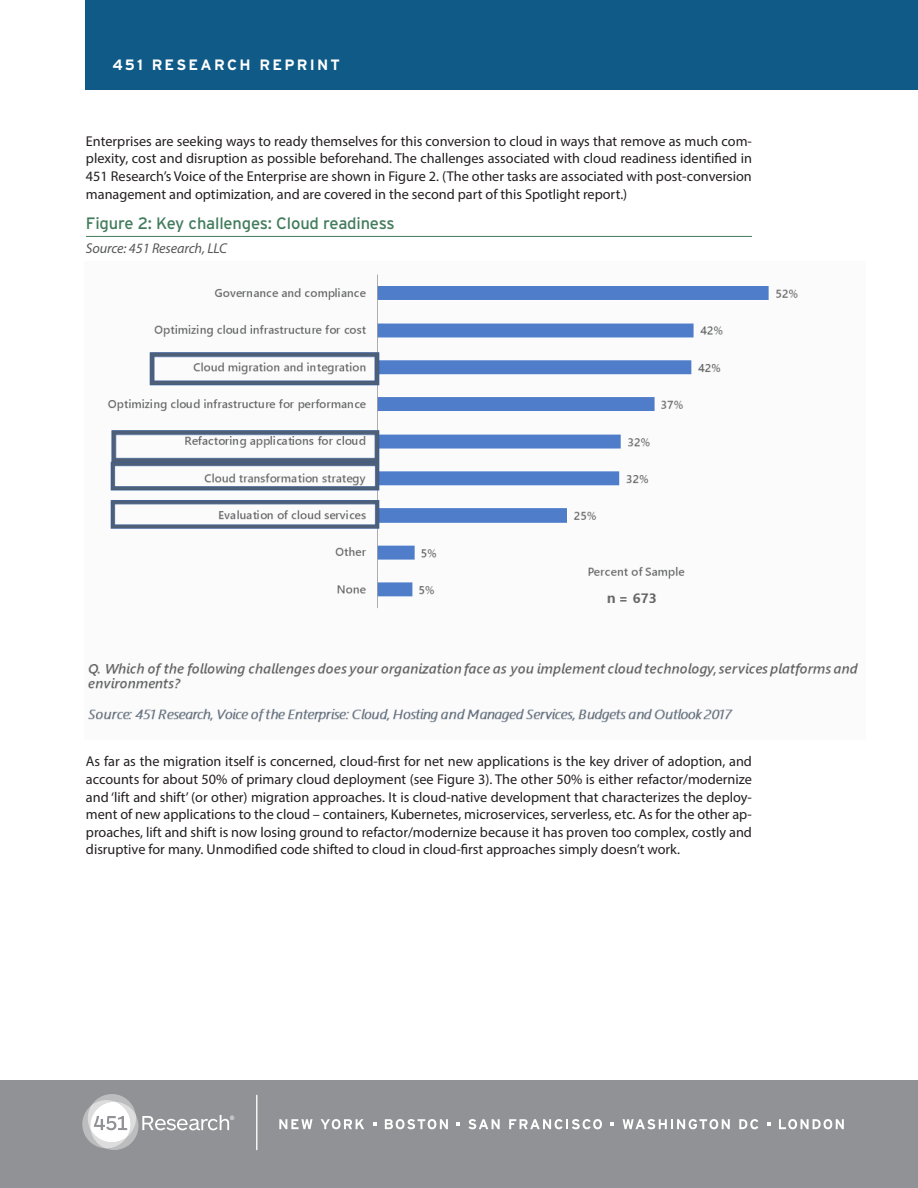
<style>
.page{position:relative;width:918px;height:1188px;background:#fff}
.page>*{position:absolute;margin:0;border:0;box-sizing:border-box;transform-origin:0 0}
.Exhibit_Title{font:16.5px "Interstate";letter-spacing:-.01em;color:#427c5c}
.Header{font:700 15px "Interstate";letter-spacing:.15em;color:#fff}
.Myriad_Body{font:14.25px/17.7px "Myriad Pro";color:#231f20;text-align:justify}
.Exhibit_Source{font:italic 14.25px "Myriad Pro";letter-spacing:-.01em;color:#57585a}
</style>
<div class="page">
<div style="left:0;top:1080px;width:918px;height:108px;background:#919295"></div>
<hr style="left:256px;top:1095px;width:1px;height:55px;background:#fff">
<svg style="left:82px;top:1094px;width:152px;height:56px"></svg>
<svg style="left:279px;top:1119px;width:34px;height:10px"></svg>
<svg style="left:321px;top:1119px;width:43px;height:10px"></svg>
<svg style="left:385px;top:1119px;width:63px;height:10px"></svg>
<svg style="left:468px;top:1119px;width:32px;height:10px"></svg>
<svg style="left:509px;top:1119px;width:93px;height:10px"></svg>
<svg style="left:623px;top:1119px;width:107px;height:10px"></svg>
<svg style="left:739px;top:1119px;width:19px;height:10px"></svg>
<svg style="left:779px;top:1119px;width:65px;height:10px"></svg>
<svg style="left:373px;top:1122px;width:3px;height:4px"></svg>
<svg style="left:456px;top:1122px;width:4px;height:4px"></svg>
<svg style="left:611px;top:1122px;width:3px;height:4px"></svg>
<svg style="left:767px;top:1122px;width:3px;height:4px"></svg>
<div style="left:86px;top:0;width:832px;height:90px;background:#0f5a86"></div>
<hr style="left:86px;top:236px;width:666px;height:1px;background:#427c5c">
<img style="left:88px;top:274px;width:771px;height:449px">
<p class="Header" style="left:112px;top:55px;width:229px">451 RESEARCH REPRINT</p>
<p class="Myriad_Body" style="left:86px;top:132px;width:668px">Enterprises are seeking ways to ready themselves for this conversion to cloud in ways that remove as much com&shy;plexity, cost and disruption as possible beforehand. The challenges associated with cloud readiness identified in 451 Research’s Voice of the Enterprise are shown in Figure 2. (The other tasks are associated with post-conversion management and optimization, and are covered in the second part of this Spotlight report.)</p>
<p class="Exhibit_Title" style="left:86px;top:213px;width:310px">Figure 2: Key challenges: Cloud readiness</p>
<p class="Exhibit_Source" style="left:86px;top:239px;width:142px">Source: 451 Research, LLC</p>
<p class="Myriad_Body" style="left:86px;top:752px;width:668px">As far as the migration itself is concerned, cloud-first for net new applications is the key driver of adoption, and accounts for about 50% of primary cloud deployment (see Figure 3). The other 50% is either refactor/modernize and ‘lift and shift’ (or other) migration approaches. It is cloud-native development that characterizes the deploy&shy;ment of new applications to the cloud – containers, Kubernetes, microservices, serverless, etc. As for the other ap&shy;proaches, lift and shift is now losing ground to refactor/modernize because it has proven too complex, costly and disruptive for many. Unmodified code shifted to cloud in cloud-first approaches simply doesn’t work.</p>
</div>
